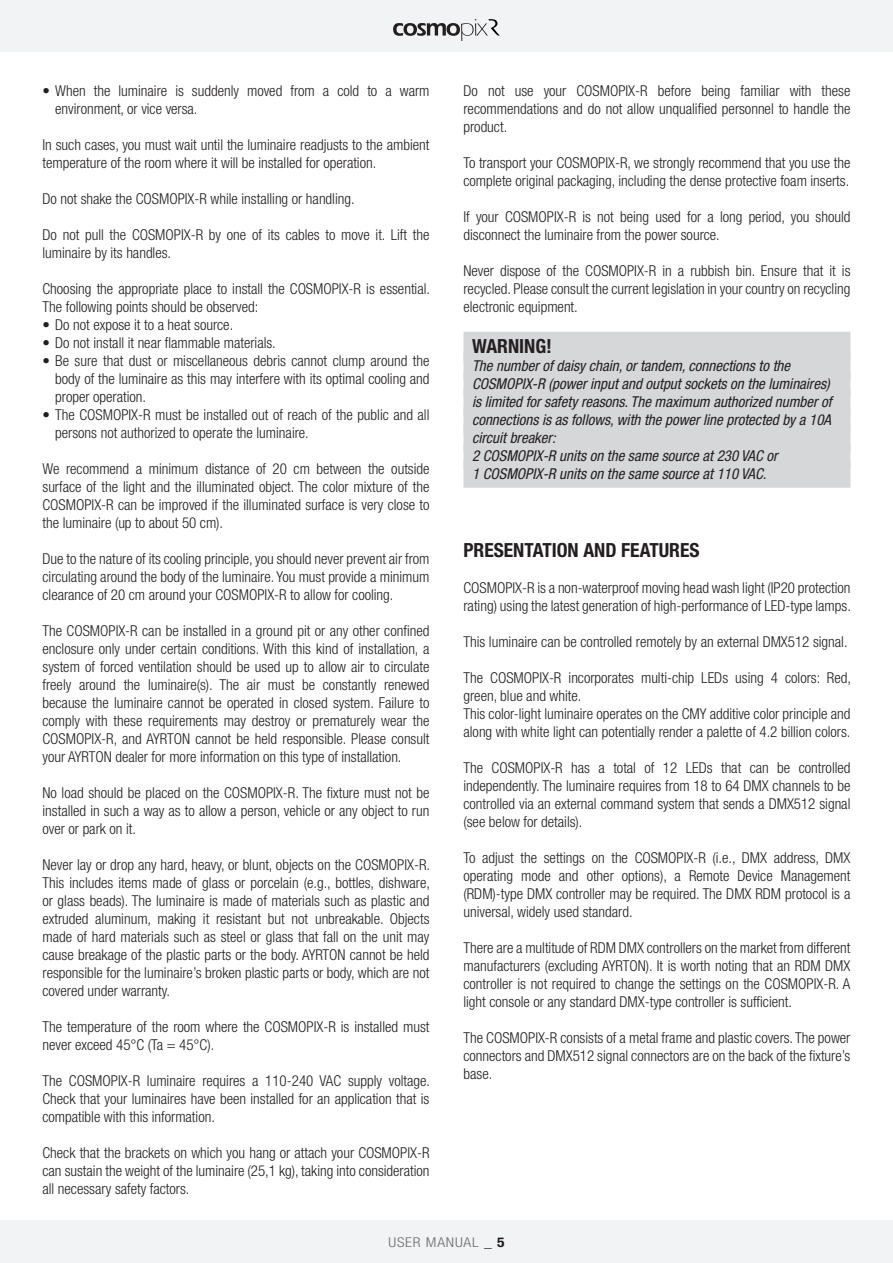
<style>
.page{position:relative;width:893px;height:1263px;background:#fff}
.page>*{position:absolute;margin:0;border:0;box-sizing:border-box;transform-origin:0 0}
.t1{font:700 condensed 19.5px "Helvetica Neue LT Std";color:#231f20}
.t2{font:300 condensed 15px/18px "Helvetica Neue LT Std";color:#231f20;text-align:justify}
.t3{font:italic condensed 15px/18px "Helvetica Neue LT Std";color:#231f20}
.t4{font:300 condensed 13.5px "Helvetica Neue LT Std";letter-spacing:.05em;color:#6c6d70;scale:1.15 1}
.s1{color:#231f20}
.s2{font-weight:700;color:#231f20}
</style>
<div class="page">
<div style="left:0;top:0;width:893px;height:52px;background:#f2f3f4"></div>
<div style="left:0;top:1220px;width:893px;height:43px;background:#f2f3f4"></div>
<svg style="left:393px;top:19px;width:107px;height:22px"></svg>
<div style="left:463px;top:332px;width:387px;height:30px;background:#d6d7d9"></div>
<div style="left:463px;top:353px;width:387px;height:27px;background:#d6d7d9"></div>
<div style="left:463px;top:371px;width:387px;height:27px;background:#d6d7d9"></div>
<div style="left:463px;top:389px;width:387px;height:27px;background:#d6d7d9"></div>
<div style="left:463px;top:407px;width:387px;height:27px;background:#d6d7d9"></div>
<div style="left:463px;top:425px;width:387px;height:27px;background:#d6d7d9"></div>
<div style="left:463px;top:443px;width:387px;height:27px;background:#d6d7d9"></div>
<div style="left:463px;top:461px;width:387px;height:27px;background:#d6d7d9"></div>
<p class="t2" style="left:55px;top:81px;width:376px;text-indent:-13px">• When the luminaire is suddenly moved from a cold to a warm environment, or vice versa.</p>
<p class="t2" style="left:43px;top:135px;width:388px">In such cases, you must wait until the luminaire readjusts to the ambient temperature of the room where it will be installed for operation.</p>
<p class="t2" style="left:43px;top:189px;width:314px">Do not shake the COSMOPIX-R while installing or handling.</p>
<p class="t2" style="left:43px;top:225px;width:388px">Do not pull the COSMOPIX-R by one of its cables to move it. Lift the luminaire by its handles.</p>
<p class="t2" style="left:43px;top:279px;width:389px">Choosing the appropriate place to install the COSMOPIX-R is essential.<br>The following points should be observed:</p>
<p class="t2" style="left:43px;top:315px;width:192px">• Do not expose it to a heat source.</p>
<p class="t2" style="left:43px;top:333px;width:235px">• Do not install it near flammable materials.</p>
<p class="t2" style="left:55px;top:351px;width:376px;text-indent:-13px">• Be sure that dust or miscellaneous debris cannot clump around the body of the luminaire as this may interfere with its optimal cooling and proper operation.</p>
<p class="t2" style="left:55px;top:405px;width:376px;text-indent:-13px">• The COSMOPIX-R must be installed out of reach of the public and all persons not authorized to operate the luminaire.</p>
<p class="t2" style="left:43px;top:459px;width:388px">We recommend a minimum distance of 20 cm between the outside surface of the light and the illuminated object. The color mixture of the COSMOPIX-R can be improved if the illuminated surface is very close to the luminaire (up to about 50 cm).</p>
<p class="t2" style="left:43px;top:549px;width:388px">Due to the nature of its cooling principle, you should never prevent air from circulating around the body of the luminaire. You must provide a minimum clearance of 20 cm around your COSMOPIX-R to allow for cooling.</p>
<p class="t2" style="left:43px;top:621px;width:388px">The COSMOPIX-R can be installed in a ground pit or any other confined enclosure only under certain conditions. With this kind of installation, a system of forced ventilation should be used up to allow air to circulate freely around the luminaire(s). The air must be constantly renewed because the luminaire cannot be operated in closed system. Failure to comply with these requirements may destroy or prematurely wear the COSMOPIX-R, and AYRTON cannot be held responsible. Please consult your AYRTON dealer for more information on this type of installation.</p>
<p class="t2" style="left:43px;top:783px;width:388px">No load should be placed on the COSMOPIX-R. The fixture must not be installed in such a way as to allow a person, vehicle or any object to run over or park on it.</p>
<p class="t2" style="left:43px;top:855px;width:389px">Never lay or drop any hard, heavy, or blunt, objects on the COSMOPIX-R.<br>This includes items made of glass or porcelain (e.g., bottles, dishware, or glass beads). The luminaire is made of materials such as plastic and extruded aluminum, making it resistant but not unbreakable. Objects made of hard materials such as steel or glass that fall on the unit may cause breakage of the plastic parts or the body. AYRTON cannot be held responsible for the luminaire’s broken plastic parts or body, which are not covered under warranty.</p>
<p class="t2" style="left:43px;top:1017px;width:388px">The temperature of the room where the COSMOPIX-R is installed must never exceed 45°C (Ta = 45°C).</p>
<p class="t2" style="left:43px;top:1071px;width:389px">The COSMOPIX-R luminaire requires a 110-240 VAC supply voltage.<br>Check that your luminaires have been installed for an application that is compatible with this information.</p>
<p class="t2" style="left:43px;top:1143px;width:389px">Check that the brackets on which you hang or attach your COSMOPIX-R can sustain the weight of the luminaire (25,1 kg), taking into consideration all necessary safety factors.</p>
<p class="t2" style="left:463px;top:81px;width:388px">Do not use your COSMOPIX-R before being familiar with these recommendations and do not allow unqualified personnel to handle the product.</p>
<p class="t2" style="left:463px;top:153px;width:388px">To transport your COSMOPIX-R, we strongly recommend that you use the complete original packaging, including the dense protective foam inserts.</p>
<p class="t2" style="left:463px;top:207px;width:389px">If your COSMOPIX-R is not being used for a long period, you should disconnect the luminaire from the power source.</p>
<p class="t2" style="left:463px;top:261px;width:388px">Never dispose of the COSMOPIX-R in a rubbish bin. Ensure that it is recycled. Please consult the current legislation in your country on recycling electronic equipment.</p>
<h1 class="t1" style="left:472px;top:334px;width:82px">WARNING!</h1>
<p class="t3" style="left:472px;top:357px;width:361px">The number of daisy chain, or tandem, connections to the COSMOPIX-R (power input and output sockets on the luminaires) is limited for safety reasons. The maximum authorized number of connections is as follows, with the power line protected by a 10A circuit breaker:<br>2 COSMOPIX-R units on the same source at 230 VAC or<br>1 COSMOPIX-R units on the same source at 110 VAC.</p>
<h1 class="t1" style="left:463px;top:538px;width:238px">PRESENTATION AND FEATURES</h1>
<p class="t2" style="left:463px;top:578px;width:389px">COSMOPIX-R is a non-waterproof moving head wash light (IP20 protection rating) using the latest generation of high-performance of LED-type lamps.</p>
<p class="t2" style="left:463px;top:632px;width:386px">This luminaire can be controlled remotely by an external DMX512 signal.</p>
<p class="t2" style="left:463px;top:668px;width:389px;text-align:left">The COSMOPIX-R incorporates multi-chip LEDs using 4 colors: Red, green, blue and white.<br>This color-light luminaire operates on the CMY additive color principle and along with white light can potentially render a palette of 4.2 billion colors.</p>
<p class="t2" style="left:463px;top:758px;width:389px">The COSMOPIX-R has a total of 12 LEDs that can be controlled independently. The luminaire requires from 18 to 64 DMX channels to be controlled via an external command system that sends a DMX512 signal (see below for details).</p>
<p class="t2" style="left:463px;top:848px;width:388px">To adjust the settings on the COSMOPIX-R (i.e., DMX address, DMX operating mode and other options), a Remote Device Management (RDM)-type DMX controller may be required. The DMX RDM protocol is a universal, widely used standard.</p>
<p class="t2" style="left:463px;top:938px;width:388px">There are a multitude of RDM DMX controllers on the market from different manufacturers (excluding AYRTON). It is worth noting that an RDM DMX controller is not required to change the settings on the COSMOPIX-R. A light console or any standard DMX-type controller is sufficient.</p>
<p class="t2" style="left:463px;top:1028px;width:388px">The COSMOPIX-R consists of a metal frame and plastic covers. The power connectors and DMX512 signal connectors are on the back of the fixture’s base.</p>
<p class="t4" style="left:388px;top:1234px;width:102px">USER MANUAL <span class="s1">_</span> <span class="s2">5</span></p>
</div>
